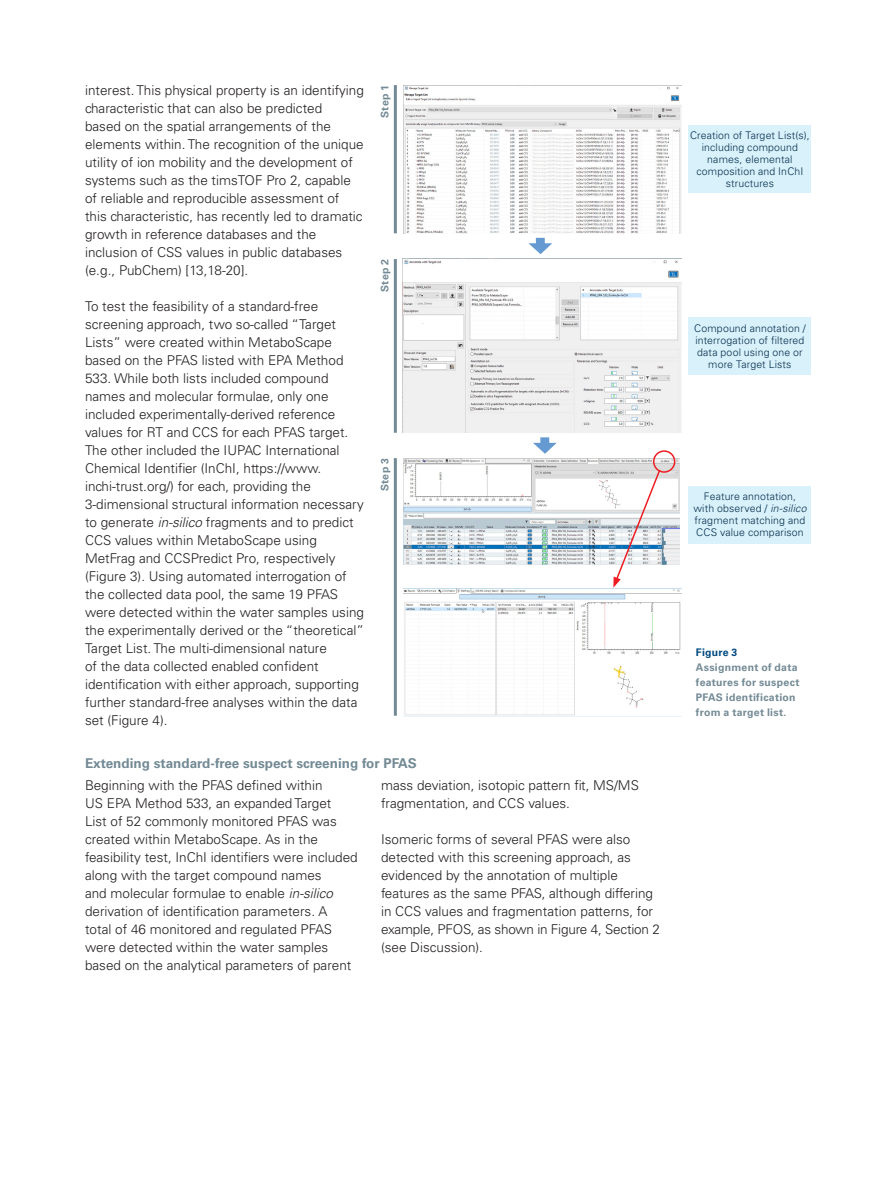
<style>
.page{position:relative;width:893px;height:1187px;background:#fff}
.page>*{position:absolute;margin:0;border:0;box-sizing:border-box;transform-origin:0 0}
.New_AN_copy{font:300 13.5px/18px "Univers LT Std";color:#231f20}
.New_AN_Sub-3_9_11pt{font:700 13.5px "Univers LT Std";color:#738a95}
.t1{font:300 10.5px/12px "Univers LT Std";letter-spacing:.015em;color:#052f4c;text-align:center}
.t2{font:700 10.5px/15px "Univers LT Std";letter-spacing:.025em;color:#738a95}
.s1{font-style:italic}
.s2{color:#004a7f}
</style>
<div class="page">
<svg style="left:528px;top:238px;width:24px;height:16px"></svg>
<svg style="left:533px;top:437px;width:24px;height:17px"></svg>
<div style="left:689px;top:126px;width:122px;height:67px;background:#d9f1fb"></div>
<div style="left:689px;top:317px;width:122px;height:57px;background:#d9f1fb"></div>
<div style="left:689px;top:485px;width:122px;height:58px;background:#d9f1fb"></div>
<img style="left:403px;top:85px;width:279px;height:148px">
<img style="left:403px;top:259px;width:279px;height:174px">
<img style="left:403px;top:458px;width:277px;height:106px">
<img style="left:403px;top:588px;width:279px;height:128px">
<hr style="left:394px;top:85px;width:3px;height:148px;background:#738a95">
<hr style="left:394px;top:259px;width:3px;height:174px;background:#738a95">
<hr style="left:394px;top:458px;width:3px;height:257px;background:#738a95">
<svg style="left:613px;top:450px;width:64px;height:137px"></svg>
<p class="New_AN_copy" style="left:85px;top:81px;width:280px">interest. This physical property is an identifying characteristic that can also be predicted<br>based on the spatial arrangements of the elements within. The recognition of the unique utility of ion mobility and the development of systems such as the timsTOF Pro 2, capable of reliable and reproducible assessment of this characteristic, has recently led to dramatic growth in reference databases and the inclusion of CSS values in public databases (e.g., PubChem) [13,18-20].</p>
<p class="New_AN_copy" style="left:85px;top:297px;width:280px">To test the feasibility of a standard-free screening approach, two so-called “Target Lists” were created within MetaboScape based on the PFAS listed with EPA Method 533. While both lists included compound names and molecular formulae, only one included experimentally-derived reference values for RT and CCS for each PFAS target.<br>The other included the IUPAC International Chemical Identifier (InChI, https://www. inchi-trust.org/) for each, providing the 3-dimensional structural information necessary to generate <span class="s1">in-silico</span> fragments and to predict CCS values within MetaboScape using MetFrag and CCSPredict Pro, respectively (Figure 3). Using automated interrogation of the collected data pool, the same 19 PFAS were detected within the water samples using the experimentally derived or the “theoretical” Target List. The multi-dimensional nature<br>of the data collected enabled confident identification with either approach, supporting further standard-free analyses within the data set (Figure 4).</p>
<p class="New_AN_Sub-3_9_11pt" style="left:85px;top:755px;width:333px">Extending standard-free suspect screening for PFAS</p>
<p class="New_AN_copy" style="left:85px;top:776px;width:274px">Beginning with the PFAS defined within<br>US EPA Method 533, an expanded Target<br>List of 52 commonly monitored PFAS was created within MetaboScape. As in the feasibility test, InChI identifiers were included along with the target compound names<br>and molecular formulae to enable <span class="s1">in-silico </span>derivation of identification parameters. A<br>total of 46 monitored and regulated PFAS were detected within the water samples based on the analytical parameters of parent</p>
<p class="New_AN_copy" style="left:381px;top:776px;width:259px">mass deviation, isotopic pattern fit, MS/MS fragmentation, and CCS values.</p>
<p class="t2" style="left:377px;top:118px;width:35px;rotate:-90deg">Step 1</p>
<p class="t2" style="left:377px;top:292px;width:35px;rotate:-90deg">Step 2</p>
<p class="t2" style="left:377px;top:491px;width:35px;rotate:-90deg">Step 3</p>
<p class="New_AN_copy" style="left:381px;top:830px;width:280px">Isomeric forms of several PFAS were also detected with this screening approach, as evidenced by the annotation of multiple features as the same PFAS, although differing in CCS values and fragmentation patterns, for example, PFOS, as shown in Figure 4, Section 2 (see Discussion).</p>
<p class="t1" style="left:690px;top:129px;width:121px">Creation of Target List(s), including compound names, elemental composition and InChI structures</p>
<p class="t1" style="left:694px;top:322px;width:113px">Compound annotation / interrogation of filtered data pool using one or more Target Lists</p>
<p class="t1" style="left:693px;top:490px;width:115px">Feature annotation, with observed / <span class="s1">in-silico </span>fragment matching and<br>CCS value comparison</p>
<p class="t2" style="left:696px;top:645px;width:105px"><span class="s2">Figure 3<br></span>Assignment of data features for suspect<br>PFAS identification from a target list.</p>
</div>
